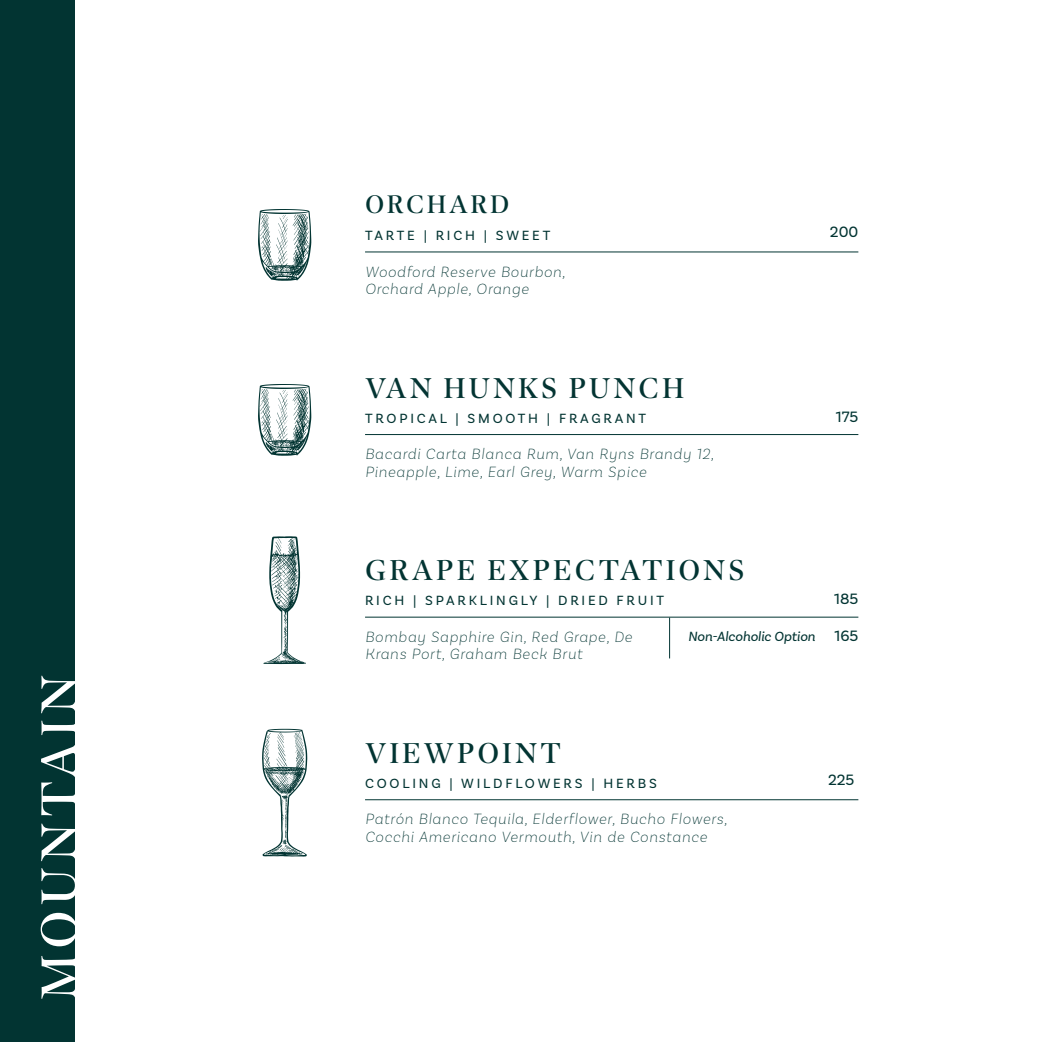
<style>
.page{position:relative;width:1042px;height:1042px;background:#fff}
.page>*{position:absolute;margin:0;border:0;box-sizing:border-box;transform-origin:0 0}
.t1{font:52.5px "Dejanire Headline";letter-spacing:.1em;color:#fff}
.t2{font:29.75px "Dejanire Headline";letter-spacing:.1em;color:#023432}
.t3{font:29.75px "Dejanire Headline";letter-spacing:.1em;color:#033432}
.t4{font:26.25px "Dejanire Headline";letter-spacing:.1em;color:#023432}
.t5{font:italic 200 15.75px/17.5px "Basic Sans";letter-spacing:.05em;color:#023432}
.t6{font:15.75px "Basic Sans";color:#023432}
.t7{font:14px "Basic Sans";letter-spacing:.2em;color:#023432}
.t8{font:italic 14px "Basic Sans";color:#023432}
</style>
<div class="page">
<div style="left:0;top:0;width:74px;height:1042px;background:#023432"></div>
<hr style="left:365px;top:251px;width:493px;height:1px;background:#023432">
<hr style="left:365px;top:434px;width:493px;height:1px;background:#023432">
<hr style="left:365px;top:617px;width:493px;height:1px;background:#023432">
<hr style="left:669px;top:617px;width:1px;height:41px;background:#023432">
<hr style="left:365px;top:799px;width:493px;height:1px;background:#023432">
<svg style="left:258px;top:209px;width:53px;height:72px"></svg>
<svg style="left:258px;top:384px;width:53px;height:72px"></svg>
<svg style="left:263px;top:536px;width:43px;height:128px"></svg>
<svg style="left:262px;top:729px;width:45px;height:127px"></svg>
<p class="t1" style="left:28px;top:1000px;width:327px;rotate:-90deg">MOUNTAIN</p>
<p class="t4" style="left:365px;top:188px;width:146px">ORCHARD</p>
<p class="t7" style="left:365px;top:227px;width:187px">TARTE | RICH | SWEET</p>
<p class="t5" style="left:365px;top:262px;width:202px">Woodford Reserve Bourbon,<br>Orchard Apple, Orange</p>
<p class="t3" style="left:365px;top:370px;width:321px">VAN HUNKS PUNCH</p>
<p class="t7" style="left:365px;top:410px;width:282px">TROPICAL | SMOOTH | FRAGRANT</p>
<p class="t5" style="left:365px;top:445px;width:350px">Bacardi Carta Blanca Rum, Van Ryns Brandy 12,<br>Pineapple, Lime, Earl Grey, Warm Spice</p>
<p class="t2" style="left:365px;top:553px;width:381px">GRAPE EXPECTATIONS</p>
<p class="t7" style="left:365px;top:592px;width:301px">RICH | SPARKLINGLY | DRIED FRUIT</p>
<p class="t6" style="left:830px;top:222px;width:30px">200</p>
<p class="t6" style="left:836px;top:407px;width:24px">175</p>
<p class="t6" style="left:834px;top:590px;width:26px">185</p>
<p class="t5" style="left:365px;top:627px;width:269px">Bombay Sapphire Gin, Red Grape, De<br>Krans Port, Graham Beck Brut</p>
<p class="t2" style="left:365px;top:735px;width:198px">VIEWPOINT</p>
<p class="t7" style="left:365px;top:775px;width:293px">COOLING | WILDFLOWERS | HERBS</p>
<p class="t8" style="left:688px;top:628px;width:129px">Non-Alcoholic Option</p>
<p class="t6" style="left:834px;top:626px;width:25px">165</p>
<p class="t6" style="left:828px;top:770px;width:28px">225</p>
<p class="t5" style="left:365px;top:810px;width:364px">Patrón Blanco Tequila, Elderflower, Bucho Flowers,<br>Cocchi Americano Vermouth, Vin de Constance</p>
</div>
